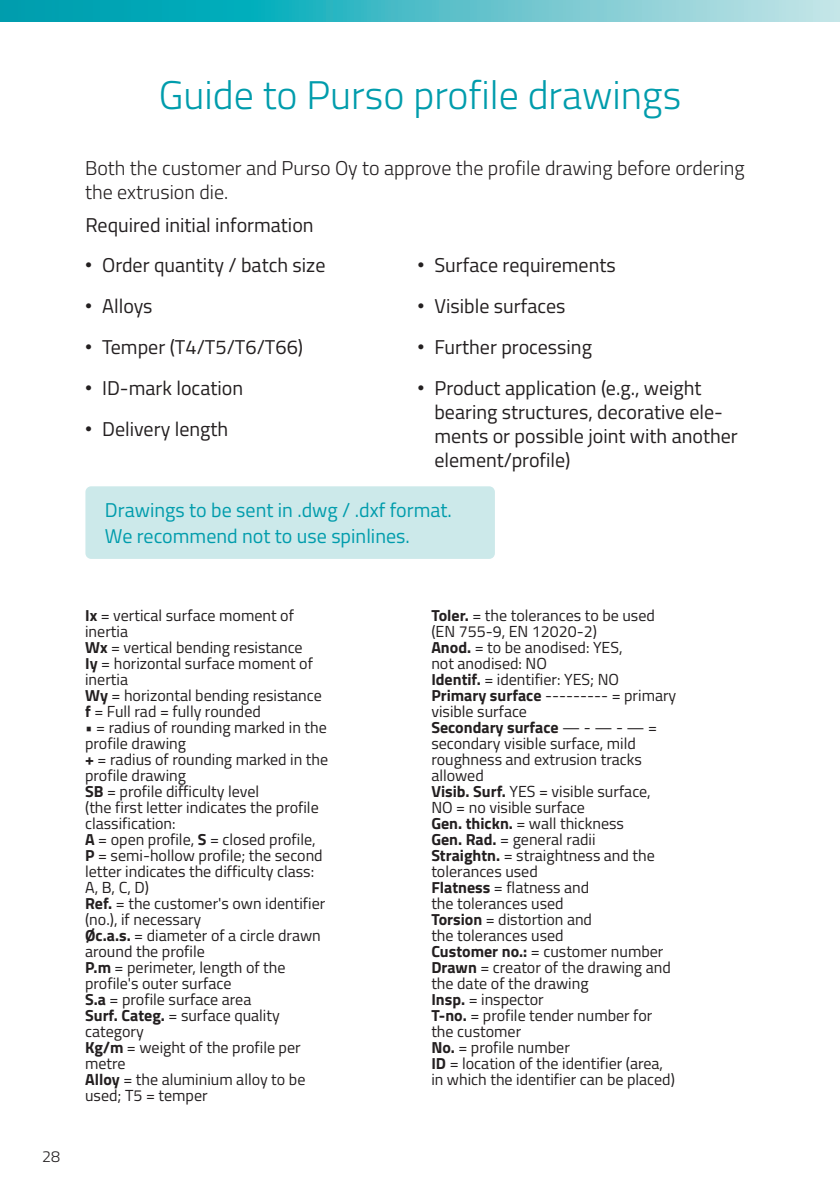
<style>
.page{position:relative;width:840px;height:1191px;background:#fff}
.page>*{position:absolute;margin:0;border:0;box-sizing:border-box;transform-origin:0 0}
.t1{font:300 40px "Titillium";color:#009cac}
.t2{font:20px/24px "Titillium Web";color:#231f20}
.t3{font:300 20px/24px "Titillium";color:#231f20}
.t4{font:20px/26px "Titillium Web";color:#009cac}
.t5{font:16px/16px "Titillium Web";color:#231f20}
.t6{font:300 16px "Titillium";color:#231f20}
.s1{font-family:"Arial"}
.s2{font-weight:700}
</style>
<div class="page">
<svg style="left:0;top:0;width:839px;height:22px;background:#4ebec8"></svg>
<div style="left:85px;top:486px;width:409px;height:73px;background:#cce9ea;border-radius:6px"></div>
<p class="t6" style="left:42px;top:1145px;width:19px">28</p>
<h1 class="t1" style="left:159px;top:66px;width:523px">Guide to Purso profile drawings</h1>
<p class="t3" style="left:85px;top:155px;width:660px">Both the customer and Purso Oy to approve the profile drawing before ordering the extrusion die.</p>
<p class="t2" style="left:85px;top:212px;width:229px">Required initial information</p>
<p class="t2" style="left:85px;top:252px;width:242px"><span class="s1">•</span> Order quantity / batch size</p>
<p class="t2" style="left:85px;top:293px;width:69px"><span class="s1">•</span> Alloys</p>
<p class="t2" style="left:85px;top:334px;width:219px"><span class="s1">•</span> Temper (T4/T5/T6/T66)</p>
<p class="t2" style="left:85px;top:375px;width:159px"><span class="s1">•</span> ID-mark location</p>
<p class="t2" style="left:85px;top:416px;width:145px"><span class="s1">•</span> Delivery length</p>
<p class="t2" style="left:417px;top:252px;width:200px"><span class="s1">•</span> Surface requirements</p>
<p class="t2" style="left:417px;top:293px;width:149px"><span class="s1">•</span> Visible surfaces</p>
<p class="t2" style="left:417px;top:334px;width:176px"><span class="s1">•</span> Further processing</p>
<p class="t2" style="left:434px;top:375px;width:305px;text-indent:-17px"><span class="s1">•</span> Product application (e.g., weight bearing structures, decorative ele&shy;ments or possible joint with another element/profile)</p>
<p class="t4" style="left:105px;top:495px;width:348px">Drawings to be sent in .dwg / .dxf format.<br>We recommend not to use spinlines.</p>
<p class="t5" style="left:85px;top:606px;width:238px"><span class="s2">Ix</span> = vertical surface moment of inertia<br><span class="s2">Wx</span> = vertical bending resistance<br><span class="s2">Iy</span> = horizontal surface moment of inertia<br><span class="s2">Wy</span> = horizontal bending resistance <span class="s2">f</span> = Full rad = fully rounded</p>
<p class="t5" style="left:85px;top:718px;width:244px">• = radius of rounding marked in the profile drawing<br><span class="s2">+</span> = radius of rounding marked in the profile drawing<br><span class="s2">SB</span> = profile difficulty level<br>(the first letter indicates the profile classification:<br><span class="s2">A</span> = open profile, <span class="s2">S</span> = closed profile,<br><span class="s2">P</span> = semi-hollow profile; the second letter indicates the difficulty class:<br>A, B, C, D)<br><span class="s2">Ref.</span> = the customer's own identifier (no.), if necessary<br><span class="s2">Øc.a.s.</span> = diameter of a circle drawn around the profile<br><span class="s2">P.m</span> = perimeter, length of the profile's outer surface<br><span class="s2">S.a</span> = profile surface area<br><span class="s2">Surf. Categ.</span> = surface quality category<br><span class="s2">Kg/m</span> = weight of the profile per metre<br><span class="s2">Alloy</span> = the aluminium alloy to be used; T5 = temper</p>
<p class="t5" style="left:431px;top:606px;width:246px"><span class="s2">Toler.</span> = the tolerances to be used (EN 755-9, EN 12020-2)<br><span class="s2">Anod.</span> = to be anodised: YES,<br>not anodised: NO<br><span class="s2">Identif.</span> = identifier: YES; NO<br><span class="s2">Primary surface</span> --------- = primary visible surface<br><span class="s2">Secondary surface</span> — - — - — = secondary visible surface, mild roughness and extrusion tracks allowed<br><span class="s2">Visib. Surf.</span> YES = visible surface,<br>NO = no visible surface<br><span class="s2">Gen. thickn.</span> = wall thickness<br><span class="s2">Gen. Rad.</span> = general radii<br><span class="s2">Straightn.</span> = straightness and the tolerances used<br><span class="s2">Flatness</span> = flatness and<br>the tolerances used<br><span class="s2">Torsion</span> = distortion and<br>the tolerances used<br><span class="s2">Customer no.:</span> = customer number<br><span class="s2">Drawn</span> = creator of the drawing and the date of the drawing<br><span class="s2">Insp.</span> = inspector<br><span class="s2">T-no.</span> = profile tender number for the customer<br><span class="s2">No.</span> = profile number<br><span class="s2">ID</span> = location of the identifier (area, in which the identifier can be placed)</p>
</div>
